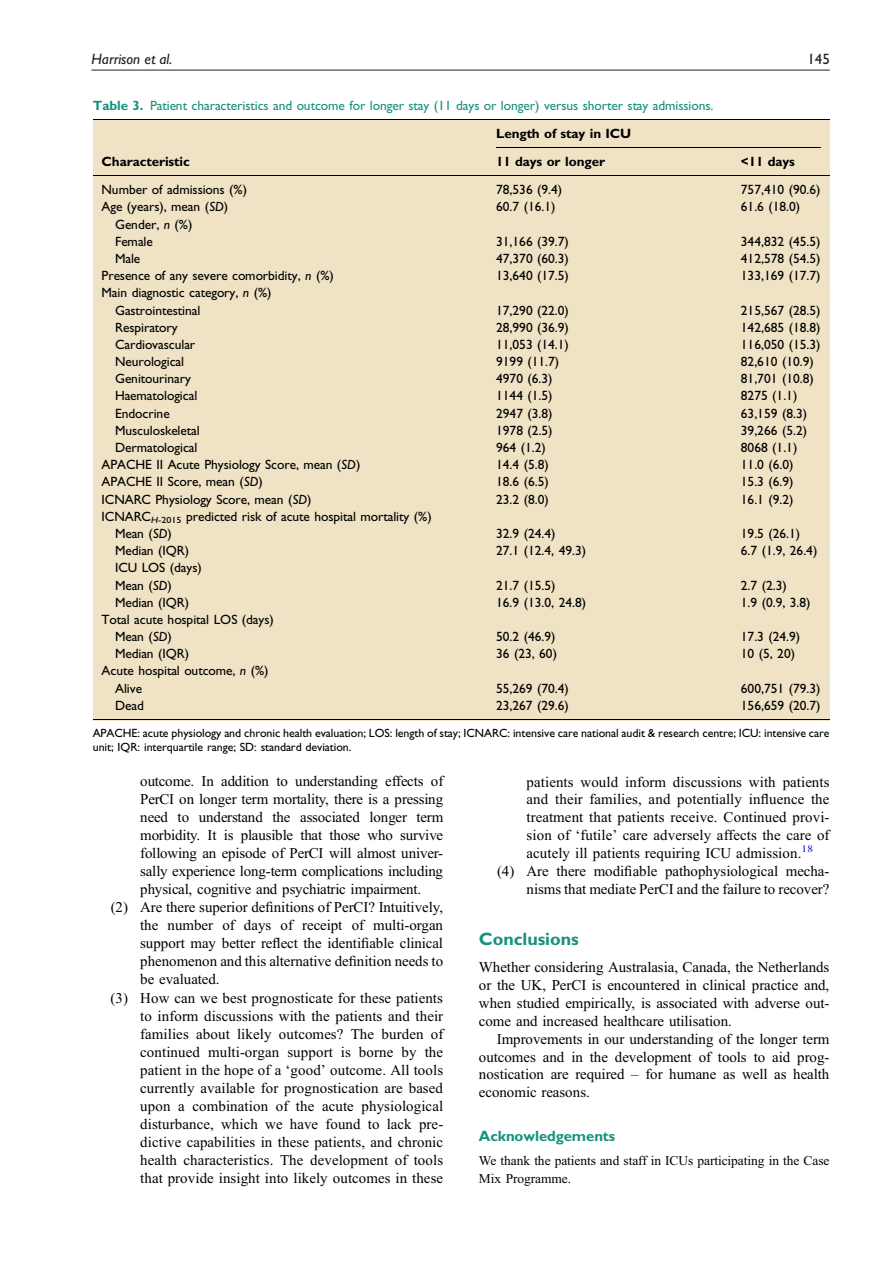
<style>
.page{position:relative;width:893px;height:1263px;background:#fff}
.page>*{position:absolute;margin:0;border:0;box-sizing:border-box;transform-origin:0 0}
.t1{font:18px "Adv OT2387 ff 64.B";color:#16917f}
.t2{font:15px/18px "Adv TT5843 c 571";color:#000;text-align:justify}
.t3{font:15px "Adv OT2387 ff 64.B";color:#16917f}
.t4{font:italic 500 15px "Gill Sans MT Pro";color:#231f20}
.t5{font:15px "Adv O Tc 1466788.I";color:#000}
.t6{font:500 15px "Gill Sans MT Pro";color:#231f20}
.t7{font:15px "Adv OT64994 a 16";color:#000}
.t8{font:13.5px/17.1px "Adv OT64994 a 16";color:#000}
.t9{font:13.5px "Adv OT64994 a 16";color:#16917f}
.t10{font:13.5px/18px "Adv TT5843 c 571";color:#000}
.t11{font:13.5px/27.9px "Adv OT2387 ff 64.B";color:#000}
.t12{font:12px/14.2px "Adv OT64994 a 16";color:#000}
.t13{font:9.9px "Adv TT5843 c 571";color:#00f;scale:1.13 1}
.s1{font-family:"Adv OT2387 ff 64.B"}
.s2{font-family:"Adv O Tc 1466788.I"}
.s3{font-family:"Adv TT5843 c 571+fb"}
.s4{font-style:inherit}
</style>
<div class="page">
<hr style="left:92px;top:70px;width:738px;height:1px;background:#231f20">
<div style="left:93px;top:120px;width:736px;height:600px;background:#efe2c5"></div>
<hr style="left:93px;top:119px;width:736px;height:1px;background:#000">
<hr style="left:496px;top:147px;width:324px;height:1px;background:#000">
<hr style="left:93px;top:175px;width:736px;height:1px;background:#000">
<hr style="left:93px;top:720px;width:736px;height:1px;background:#000">
<p class="t5" style="left:93px;top:49px;width:83px">Harrison et al.</p>
<p class="t7" style="left:822px;top:49px;width:9px">7</p>
<p class="t4" style="left:92px;top:50px;width:82px">Harrison et al.</p>
<p class="t6" style="left:807px;top:50px;width:24px">145</p>
<p class="t9" style="left:93px;top:98px;width:622px"><span class="s1">Table 3.</span> Patient characteristics and outcome for longer stay (11 days or longer) versus shorter stay admissions.</p>
<p class="t11" style="left:102px;top:148px;width:90px">Characteristic</p>
<p class="t11" style="left:496px;top:120px;width:137px">Length of stay in ICU<br>11 days or longer</p>
<p class="t11" style="left:741px;top:148px;width:55px">&lt;11 days</p>
<p class="t8" style="left:102px;top:181px;width:147px">Number of admissions (%)</p>
<p class="t8" style="left:496px;top:181px;width:68px">78,536 (9.4)</p>
<p class="t8" style="left:741px;top:181px;width:81px">757,410 (90.6)</p>
<p class="t8" style="left:102px;top:198px;width:128px">Age (years), mean (<span class="s2">SD</span>)</p>
<p class="t8" style="left:496px;top:198px;width:61px">60.7 (16.1)</p>
<p class="t8" style="left:741px;top:198px;width:61px">61.6 (18.0)</p>
<p class="t8" style="left:115px;top:216px;width:79px">Gender, <span class="s2">n</span> (%)<br>Female</p>
<p class="t8" style="left:496px;top:233px;width:74px">31,166 (39.7)</p>
<p class="t8" style="left:741px;top:233px;width:81px">344,832 (45.5)</p>
<p class="t8" style="left:115px;top:250px;width:27px">Male</p>
<p class="t8" style="left:496px;top:250px;width:74px">47,370 (60.3)</p>
<p class="t8" style="left:741px;top:250px;width:81px">412,578 (54.5)</p>
<p class="t8" style="left:102px;top:267px;width:234px">Presence of any severe comorbidity, <span class="s2">n</span> (%)</p>
<p class="t8" style="left:496px;top:267px;width:74px">13,640 (17.5)</p>
<p class="t8" style="left:741px;top:267px;width:81px">133,169 (17.7)</p>
<p class="t8" style="left:115px;top:284px;width:158px;text-indent:-13px">Main diagnostic category, <span class="s2">n</span> (%)<br>Gastrointestinal</p>
<p class="t8" style="left:496px;top:301px;width:74px">17,290 (22.0)</p>
<p class="t8" style="left:741px;top:301px;width:81px">215,567 (28.5)</p>
<p class="t8" style="left:115px;top:319px;width:64px">Respiratory</p>
<p class="t8" style="left:496px;top:319px;width:74px">28,990 (36.9)</p>
<p class="t8" style="left:741px;top:319px;width:81px">142,685 (18.8)</p>
<p class="t8" style="left:115px;top:336px;width:82px">Cardiovascular</p>
<p class="t8" style="left:496px;top:336px;width:74px">11,053 (14.1)</p>
<p class="t8" style="left:741px;top:336px;width:81px">116,050 (15.3)</p>
<p class="t8" style="left:115px;top:353px;width:71px">Neurological</p>
<p class="t8" style="left:496px;top:353px;width:65px">9199 (11.7)</p>
<p class="t8" style="left:741px;top:353px;width:74px">82,610 (10.9)</p>
<p class="t8" style="left:115px;top:370px;width:77px">Genitourinary</p>
<p class="t8" style="left:496px;top:370px;width:58px">4970 (6.3)</p>
<p class="t8" style="left:741px;top:370px;width:74px">81,701 (10.8)</p>
<p class="t8" style="left:115px;top:387px;width:84px">Haematological</p>
<p class="t8" style="left:496px;top:387px;width:58px">1144 (1.5)</p>
<p class="t8" style="left:741px;top:387px;width:58px">8275 (1.1)</p>
<p class="t8" style="left:115px;top:405px;width:56px">Endocrine</p>
<p class="t8" style="left:496px;top:405px;width:58px">2947 (3.8)</p>
<p class="t8" style="left:741px;top:405px;width:68px">63,159 (8.3)</p>
<p class="t8" style="left:115px;top:422px;width:86px">Musculoskeletal</p>
<p class="t8" style="left:496px;top:422px;width:58px">1978 (2.5)</p>
<p class="t8" style="left:741px;top:422px;width:68px">39,266 (5.2)</p>
<p class="t8" style="left:115px;top:439px;width:84px">Dermatological</p>
<p class="t8" style="left:496px;top:439px;width:51px">964 (1.2)</p>
<p class="t8" style="left:741px;top:439px;width:58px">8068 (1.1)</p>
<p class="t8" style="left:102px;top:456px;width:260px">APACHE II Acute Physiology Score, mean (<span class="s2">SD</span>)</p>
<p class="t8" style="left:496px;top:456px;width:54px">14.4 (5.8)</p>
<p class="t8" style="left:741px;top:456px;width:54px">11.0 (6.0)</p>
<p class="t8" style="left:102px;top:473px;width:163px">APACHE II Score, mean (<span class="s2">SD</span>)</p>
<p class="t8" style="left:496px;top:473px;width:54px">18.6 (6.5)</p>
<p class="t8" style="left:741px;top:473px;width:54px">15.3 (6.9)</p>
<p class="t8" style="left:102px;top:491px;width:211px">ICNARC Physiology Score, mean (<span class="s2">SD</span>)</p>
<p class="t8" style="left:496px;top:491px;width:54px">23.2 (8.0)</p>
<p class="t8" style="left:741px;top:491px;width:54px">16.1 (9.2)</p>
<p class="t8" style="left:115px;top:508px;width:318px;text-indent:-13px">ICNARC<sub>H</sub><sub>-2015</sub> predicted risk of acute hospital mortality (%)<br>Mean (<span class="s2">SD</span>)</p>
<p class="t8" style="left:496px;top:525px;width:61px">32.9 (24.4)</p>
<p class="t8" style="left:741px;top:525px;width:61px">19.5 (26.1)</p>
<p class="t8" style="left:115px;top:542px;width:76px">Median (IQR)</p>
<p class="t8" style="left:496px;top:542px;width:91px">27.1 (12.4, 49.3)</p>
<p class="t8" style="left:741px;top:542px;width:78px">6.7 (1.9, 26.4)</p>
<p class="t8" style="left:115px;top:559px;width:88px">ICU LOS (days)<br>Mean (<span class="s2">SD</span>)</p>
<p class="t8" style="left:496px;top:577px;width:61px">21.7 (15.5)</p>
<p class="t8" style="left:741px;top:577px;width:47px">2.7 (2.3)</p>
<p class="t8" style="left:115px;top:594px;width:76px">Median (IQR)</p>
<p class="t8" style="left:496px;top:594px;width:91px">16.9 (13.0, 24.8)</p>
<p class="t8" style="left:741px;top:594px;width:71px">1.9 (0.9, 3.8)</p>
<p class="t8" style="left:115px;top:611px;width:160px;text-indent:-13px">Total acute hospital LOS (days)<br>Mean (<span class="s2">SD</span>)</p>
<p class="t8" style="left:496px;top:628px;width:61px">50.2 (46.9)</p>
<p class="t8" style="left:741px;top:628px;width:61px">17.3 (24.9)</p>
<p class="t8" style="left:115px;top:645px;width:76px">Median (IQR)</p>
<p class="t8" style="left:496px;top:645px;width:62px">36 (23, 60)</p>
<p class="t8" style="left:741px;top:645px;width:56px">10 (5, 20)</p>
<p class="t8" style="left:115px;top:662px;width:155px;text-indent:-13px">Acute hospital outcome, <span class="s2">n</span> (%)<br>Alive</p>
<p class="t8" style="left:496px;top:680px;width:74px">55,269 (70.4)</p>
<p class="t8" style="left:741px;top:680px;width:81px">600,751 (79.3)</p>
<p class="t8" style="left:115px;top:697px;width:30px">Dead</p>
<p class="t8" style="left:496px;top:697px;width:74px">23,267 (29.6)</p>
<p class="t8" style="left:741px;top:697px;width:81px">156,659 (20.7)</p>
<p class="t12" style="left:93px;top:726px;width:738px">APACHE: acute physiology and chronic health evaluation; LOS: length of stay; ICNARC: intensive care national audit &amp; research centre; ICU: intensive care unit; IQR: interquartile range; SD: standard deviation.</p>
<p class="t2" style="left:140px;top:772px;width:304px">outcome. In addition to understanding effects of</p>
<p class="t2" style="left:140px;top:790px;width:304px">PerCI on longer term mortality, there is a pressing</p>
<p class="t2" style="left:140px;top:808px;width:304px">need to understand the associated longer term</p>
<p class="t2" style="left:140px;top:826px;width:304px">morbidity. It is plausible that those who survive</p>
<p class="t2" style="left:140px;top:844px;width:304px">following an episode of PerCI will almost univer-</p>
<p class="t2" style="left:140px;top:862px;width:304px">sally experience long-term complications including</p>
<p class="t2" style="left:140px;top:880px;width:282px">physical, cognitive and psychiatric impairment.</p>
<p class="t2" style="left:111px;top:898px;width:334px">(2) Are there superior de<span class="s3">fi</span>nitions of PerCI? Intuitively,</p>
<p class="t2" style="left:140px;top:916px;width:304px">the number of days of receipt of multi-organ</p>
<p class="t2" style="left:140px;top:934px;width:304px">support may better re<span class="s3">fl</span>ect the identi<span class="s3">fi</span>able clinical</p>
<p class="t2" style="left:140px;top:952px;width:304px">phenomenon and this alternative de<span class="s3">fi</span>nition needs to</p>
<p class="t2" style="left:140px;top:970px;width:81px">be evaluated.</p>
<p class="t2" style="left:140px;top:989px;width:305px;text-indent:-30px">(3) How can we best prognosticate for these patients to inform discussions with the patients and their families about likely outcomes? The burden of continued multi-organ support is borne by the patient in the hope of a <span class="s4">‘</span>good<span class="s4">’</span> outcome. All tools currently available for prognostication are based upon a combination of the acute physiological disturbance, which we have found to lack pre&shy;dictive capabilities in these patients, and chronic health characteristics. The development of tools that provide insight into likely outcomes in these</p>
<p class="t2" style="left:526px;top:772px;width:305px">patients would inform discussions with patients and their families, and potentially in<span class="s3">fl</span>uence the treatment that patients receive. Continued provi&shy;sion of <span class="s4">‘</span>futile<span class="s4">’</span> care adversely affects the care of acutely ill patients requiring ICU admission.</p>
<p class="t13" style="left:801px;top:843px;width:12px">18</p>
<p class="t2" style="left:497px;top:862px;width:334px;text-align:right">(4) Are there modi<span class="s3">fi</span>able pathophysiological mecha&shy;nisms that mediate PerCI and the failure to recover?</p>
<p class="t1" style="left:479px;top:928px;width:101px">Conclusions</p>
<p class="t2" style="left:479px;top:958px;width:352px">Whether considering Australasia, Canada, the Netherlands or the UK, PerCI is encountered in clinical practice and, when studied empirically, is associated with adverse out&shy;come and increased healthcare utilisation.</p>
<p class="t2" style="left:479px;top:1030px;width:352px;text-indent:18px">Improvements in our understanding of the longer term outcomes and in the development of tools to aid prog&shy;nostication are required <span class="s4">–</span> for humane as well as health economic reasons.</p>
<p class="t3" style="left:479px;top:1127px;width:138px">Acknowledgements</p>
<p class="t10" style="left:479px;top:1151px;width:352px">We thank the patients and staff in ICUs participating in the Case<br>Mix Programme.</p>
</div>
